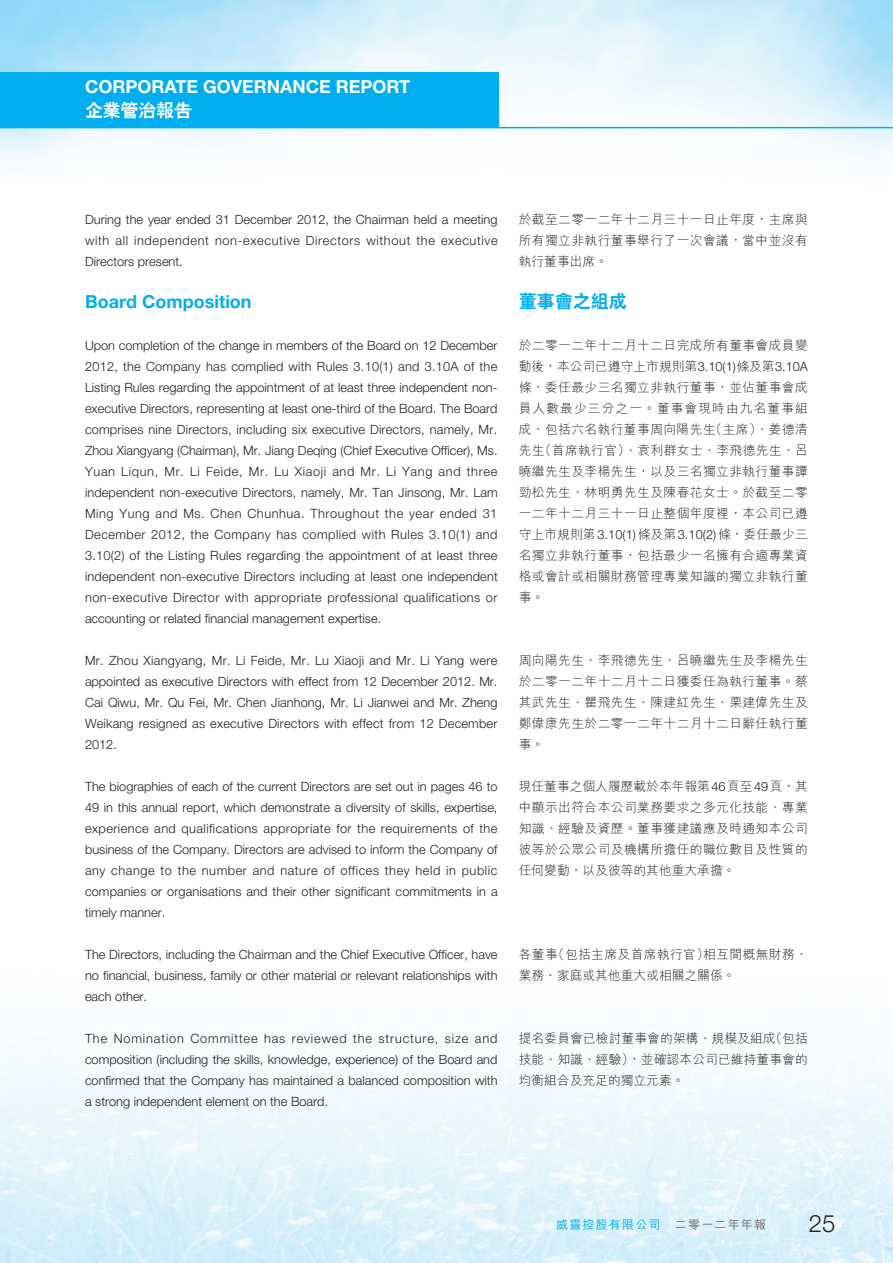
<style>
.page{position:relative;width:893px;height:1263px;background:#fff}
.page>*{position:absolute;margin:0;border:0;box-sizing:border-box;transform-origin:0 0}
.t1{font:300 24px "Helvetica Neue LT Std";color:#231f20}
.t2{font:700 18px "Helvetica Neue LT Std";color:#fff}
._03_H1{font:700 18px "Helvetica Neue LT Std";color:#00aeef}
.t3{font:800 18px "C Hei 2 HK";letter-spacing:-.015em;color:#fff}
._03_H1-2{font:800 18px "C Hei 2 HK";color:#00aeef}
._11_P0{font:300 12.75px/21px "Helvetica Neue LT Std";color:#231f20;text-align:justify}
._11_P0-2{font:300 12.75px/21px "M Hei HK";letter-spacing:.03em;color:#231f20;text-align:justify}
.t4{font:500 12px "M Hei HK";letter-spacing:.1em;color:#00aeef}
.s1{font-family:"Helvetica Neue LT Std"}
.s2{color:#6c6d70}
</style>
<div class="page">
<img style="left:0;top:1037px;width:893px;height:226px">
<img style="left:0;top:0;width:893px;height:161px">
<div style="left:0;top:72px;width:498px;height:56px;background:#00aeef"></div>
<hr style="left:0;top:127px;width:893px;height:1px;background:#00aeef">
<h2 class="t2" style="left:85px;top:76px;width:327px">CORPORATE GOVERNANCE REPORT</h2>
<h2 class="t3" style="left:85px;top:98px;width:108px">企業管治報告</h2>
<p class="_11_P0" style="left:85px;top:209px;width:414px">During the year ended 31 December 2012, the Chairman held a meeting with all independent non-executive Directors without the executive Directors present.</p>
<p class="_03_H1" style="left:85px;top:290px;width:168px">Board Composition</p>
<p class="_11_P0" style="left:85px;top:335px;width:414px">Upon completion of the change in members of the Board on 12 December 2012, the Company has complied with Rules 3.10(1) and 3.10A of the Listing Rules regarding the appointment of at least three independent non&shy;executive Directors, representing at least one-third of the Board. The Board comprises nine Directors, including six executive Directors, namely, Mr.<br>Zhou Xiangyang (Chairman), Mr. Jiang Deqing (Chief Executive Officer), Ms.<br>Yuan Liqun, Mr. Li Feide, Mr. Lu Xiaoji and Mr. Li Yang and three independent non-executive Directors, namely, Mr. Tan Jinsong, Mr. Lam Ming Yung and Ms. Chen Chunhua. Throughout the year ended 31<br>December 2012, the Company has complied with Rules 3.10(1) and 3.10(2) of the Listing Rules regarding the appointment of at least three independent non-executive Directors including at least one independent non-executive Director with appropriate professional qualifications or accounting or related financial management expertise.</p>
<p class="_11_P0" style="left:85px;top:650px;width:414px">Mr. Zhou Xiangyang, Mr. Li Feide, Mr. Lu Xiaoji and Mr. Li Yang were appointed as executive Directors with effect from 12 December 2012. Mr.<br>Cai Qiwu, Mr. Qu Fei, Mr. Chen Jianhong, Mr. Li Jianwei and Mr. Zheng Weikang resigned as executive Directors with effect from 12 December 2012.</p>
<p class="_11_P0" style="left:85px;top:776px;width:414px">The biographies of each of the current Directors are set out in pages 46 to 49 in this annual report, which demonstrate a diversity of skills, expertise, experience and qualifications appropriate for the requirements of the business of the Company. Directors are advised to inform the Company of any change to the number and nature of offices they held in public companies or organisations and their other significant commitments in a timely manner.</p>
<p class="_11_P0" style="left:85px;top:944px;width:414px">The Directors, including the Chairman and the Chief Executive Officer, have no financial, business, family or other material or relevant relationships with each other.</p>
<p class="_11_P0" style="left:85px;top:1028px;width:414px">The Nomination Committee has reviewed the structure, size and composition (including the skills, knowledge, experience) of the Board and confirmed that the Company has maintained a balanced composition with a strong independent element on the Board.</p>
<p class="_11_P0-2" style="left:519px;top:208px;width:291px">於截至二零一二年十二月三十一日止年度，主席與所有獨立非執行董事舉行了一次會議，當中並沒有執行董事出席。</p>
<p class="_03_H1-2" style="left:519px;top:289px;width:109px">董事會之組成</p>
<p class="_11_P0-2" style="left:519px;top:334px;width:291px">於二零一二年十二月十二日完成所有董事會成員變動後，本公司已遵守上市規則第<span class="s1">3.10(1)</span>條及第<span class="s1">3.10A</span>條，委任最少三名獨立非執行董事，並佔董事會成員人數最少三分之一。董事會現時由九名董事組成，包括六名執行董事周向陽先生（主席）、姜德清先生（首席執行官）、袁利群女士、李飛德先生、呂曉繼先生及李楊先生，以及三名獨立非執行董事譚勁松先生、林明勇先生及陳春花女士。於截至二零一二年十二月三十一日止整個年度裡，本公司已遵守上市規則第<span class="s1">3.10(1)</span>條及第<span class="s1">3.10(2)</span>條，委任最少三名獨立非執行董事，包括最少一名擁有合適專業資格或會計或相關財務管理專業知識的獨立非執行董事。</p>
<p class="_11_P0-2" style="left:519px;top:649px;width:291px">周向陽先生、李飛德先生、呂曉繼先生及李楊先生於二零一二年十二月十二日獲委任為執行董事。蔡其武先生、瞿飛先生、陳建紅先生、栗建偉先生及鄭偉康先生於二零一二年十二月十二日辭任執行董事。</p>
<p class="_11_P0-2" style="left:519px;top:775px;width:291px">現任董事之個人履歷載於本年報第<span class="s1">46</span>頁至<span class="s1">49</span>頁，其中顯示出符合本公司業務要求之多元化技能、專業知識、經驗及資歷。董事獲建議應及時通知本公司彼等於公眾公司及機構所擔任的職位數目及性質的任何變動，以及彼等的其他重大承擔。</p>
<p class="_11_P0-2" style="left:519px;top:943px;width:291px">各董事（包括主席及首席執行官）相互間概無財務、業務、家庭或其他重大或相關之關係。</p>
<p class="_11_P0-2" style="left:519px;top:1027px;width:291px">提名委員會已檢討董事會的架構、規模及組成（包括技能、知識、經驗），並確認本公司已維持董事會的均衡組合及充足的獨立元素。</p>
<p class="t4" style="left:556px;top:1216px;width:211px">威靈控股有限公司 <span class="s2">二零一二年年報</span></p>
<h1 class="t1" style="left:809px;top:1209px;width:28px">25</h1>
</div>
